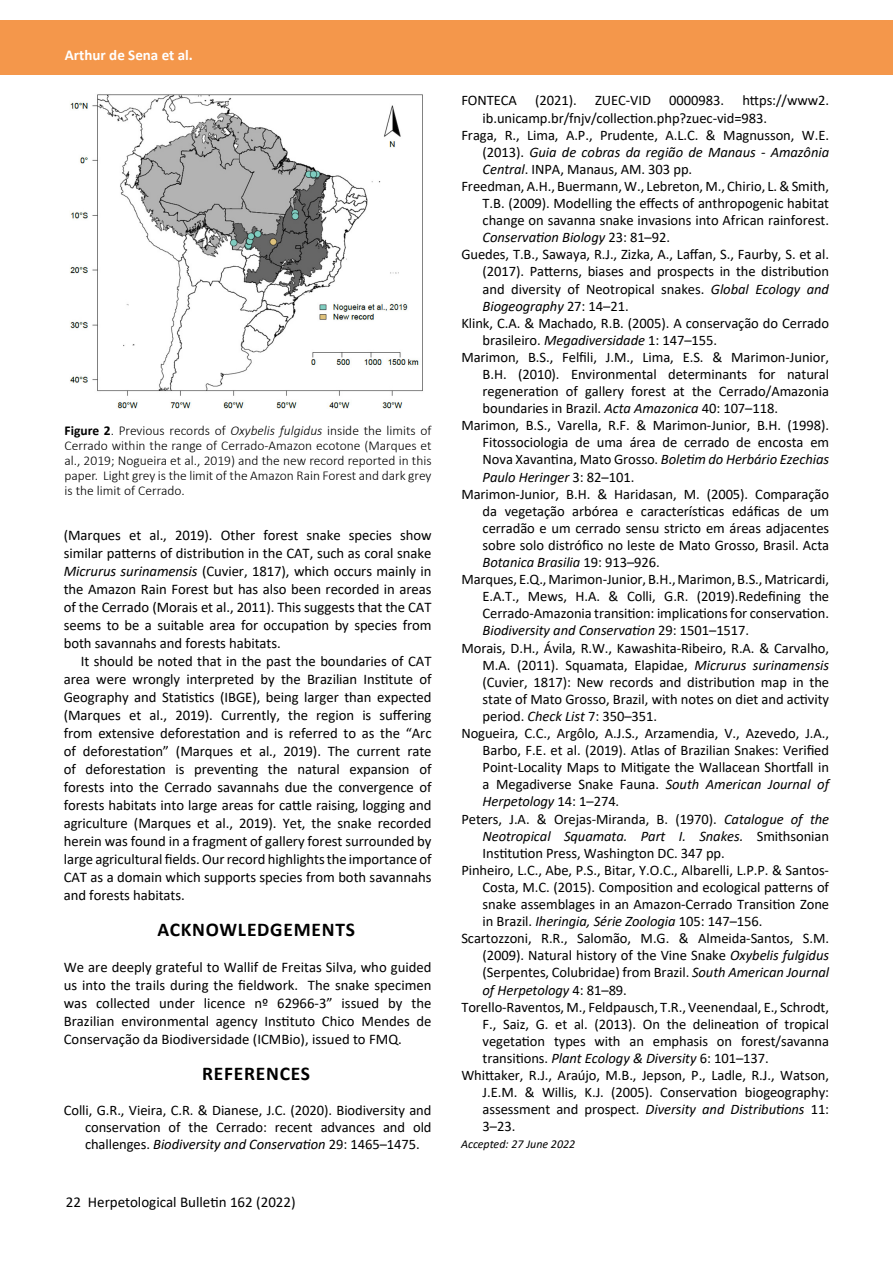
<style>
.page{position:relative;width:893px;height:1263px;background:#fff}
.page>*{position:absolute;margin:0;border:0;box-sizing:border-box;transform-origin:0 0}
.t1{font:700 19.5px "Calibri";letter-spacing:.04em;color:#000}
.t2{font:15px "Calibri";color:#000}
.t3{font:700 15px "Calibri";color:#fff}
.t4{font:14.7px/18px "Calibri";letter-spacing:-.005em;color:#000;text-align:justify}
.t5{font:14.55px/17.1px "Calibri";letter-spacing:-.005em;color:#000;text-align:justify}
.t6{font:italic 14.55px "Calibri";letter-spacing:-.005em;color:#000}
.t7{font:300 13.5px/15px "Calibri";color:#000;text-align:justify}
.t8{font:italic 12px "Calibri";color:#000}
.s1{font-weight:700}
.s2{font-style:italic}
.s3{font-style:normal}
</style>
<div class="page">
<div style="left:0;top:21px;width:893px;height:54px;background:#f4974b"></div>
<img style="left:70px;top:94px;width:353px;height:315px">
<p class="t3" style="left:65px;top:44px;width:130px">Arthur de Sena et al.</p>
<p class="t7" style="left:65px;top:423px;width:369px"><span class="s1">Figure 2</span>. Previous records of <span class="s2">Oxybelis fulgidus</span> inside the limits of Cerrado within the range of Cerrado-Amazon ecotone (Marques et al., 2019; Nogueira et al., 2019) and the new record reported in this paper. Light grey is the limit of the Amazon Rain Forest and dark grey is the limit of Cerrado.</p>
<p class="t4" style="left:64px;top:526px;width:369px">(Marques et al., 2019). Other forest snake species show similar patterns of distribution in the CAT, such as coral snake <span class="s2">Micrurus surinamensis</span> (Cuvier, 1817), which occurs mainly in the Amazon Rain Forest but has also been recorded in areas of the Cerrado (Morais et al., 2011). This suggests that the CAT seems to be a suitable area for occupation by species from both savannahs and forests habitats.</p>
<p class="t4" style="left:64px;top:652px;width:369px;text-indent:17px">It should be noted that in the past the boundaries of CAT area were wrongly interpreted by the Brazilian Institute of Geography and Statistics (IBGE), being larger than expected (Marques et al., 2019). Currently, the region is suffering from extensive deforestation and is referred to as the “Arc of deforestation” (Marques et al., 2019). The current rate of deforestation is preventing the natural expansion of forests into the Cerrado savannahs due the convergence of forests habitats into large areas for cattle raising, logging and agriculture (Marques et al., 2019). Yet, the snake recorded herein was found in a fragment of gallery forest surrounded by large agricultural fields. Our record highlights the importance of CAT as a domain which supports species from both savannahs and forests habitats.</p>
<h1 class="t1" style="left:157px;top:916px;width:199px">ACKNOWLEDGEMENTS</h1>
<p class="t4" style="left:64px;top:958px;width:369px">We are deeply grateful to Wallif de Freitas Silva, who guided us into the trails during the fieldwork. The snake specimen was collected under licence nº 62966-3” issued by the Brazilian environmental agency Instituto Chico Mendes de Conservação da Biodiversidade (ICMBio), issued to FMQ.</p>
<h1 class="t1" style="left:202px;top:1060px;width:110px">REFERENCES</h1>
<p class="t5" style="left:85px;top:1101px;width:348px;text-indent:-21px">Colli, G.R., Vieira, C.R. &amp; Dianese, J.C. (2020). Biodiversity and conservation of the Cerrado: recent advances and old challenges. <span class="s2">Biodiversity and Conservation</span> 29: 1465–1475.</p>
<p class="t2" style="left:66px;top:1191px;width:231px">22 Herpetological Bulletin 162 (2022)</p>
<p class="t5" style="left:461px;top:92px;width:57px">FONTECA</p>
<p class="t5" style="left:535px;top:92px;width:43px">(2021).</p>
<p class="t5" style="left:595px;top:92px;width:57px">ZUEC-VID</p>
<p class="t5" style="left:669px;top:92px;width:56px">0000983.</p>
<p class="t5" style="left:742px;top:92px;width:88px">https://www2.</p>
<p class="t5" style="left:483px;top:109px;width:286px">ib.unicamp.br/fnjv/collection.php?zuec-vid=983.</p>
<p class="t5" style="left:461px;top:126px;width:369px">Fraga, R., Lima, A.P., Prudente, A.L.C. &amp; Magnusson, W.E.</p>
<p class="t6" style="left:483px;top:142px;width:348px"><span class="s3">(2013).</span> Guia de cobras da região de Manaus - Amazônia</p>
<p class="t5" style="left:483px;top:160px;width:211px"><span class="s2">Central</span>. INPA, Manaus, AM. 303 pp.</p>
<p class="t5" style="left:461px;top:177px;width:369px">Freedman, A.H., Buermann, W., Lebreton, M., Chirio, L. &amp; Smith,</p>
<p class="t5" style="left:483px;top:194px;width:348px">T.B. (2009). Modelling the effects of anthropogenic habitat</p>
<p class="t5" style="left:483px;top:211px;width:348px">change on savanna snake invasions into African rainforest.</p>
<p class="t6" style="left:483px;top:227px;width:189px">Conservation Biology <span class="s3">23: 81–92.</span></p>
<p class="t5" style="left:461px;top:246px;width:369px">Guedes, T.B., Sawaya, R.J., Zizka, A., Laffan, S., Faurby, S. et al.</p>
<p class="t5" style="left:483px;top:263px;width:348px">(2017). Patterns, biases and prospects in the distribution</p>
<p class="t5" style="left:483px;top:280px;width:348px">and diversity of Neotropical snakes. <span class="s2">Global Ecology and</span></p>
<p class="t6" style="left:483px;top:296px;width:148px">Biogeography <span class="s3">27: 14–21.</span></p>
<p class="t5" style="left:461px;top:314px;width:369px">Klink, C.A. &amp; Machado, R.B. (2005). A conservação do Cerrado</p>
<p class="t5" style="left:483px;top:331px;width:236px">brasileiro. <span class="s2">Megadiversidade</span> 1: 147–155.</p>
<p class="t5" style="left:461px;top:348px;width:369px">Marimon, B.S., Felfili, J.M., Lima, E.S. &amp; Marimon-Junior,</p>
<p class="t5" style="left:483px;top:365px;width:348px">B.H. (2010). Environmental determinants for natural</p>
<p class="t5" style="left:483px;top:382px;width:348px">regeneration of gallery forest at the Cerrado/Amazonia</p>
<p class="t5" style="left:483px;top:399px;width:297px">boundaries in Brazil. <span class="s2">Acta Amazonica</span> 40: 107–118.</p>
<p class="t5" style="left:461px;top:416px;width:369px">Marimon, B.S., Varella, R.F. &amp; Marimon-Junior, B.H. (1998).</p>
<p class="t5" style="left:483px;top:434px;width:348px">Fitossociologia de uma área de cerrado de encosta em</p>
<p class="t5" style="left:483px;top:451px;width:348px">Nova Xavantina, Mato Grosso. <span class="s2">Boletim do Herbário Ezechias</span></p>
<p class="t6" style="left:483px;top:467px;width:153px">Paulo Heringer <span class="s3">3: 82–101.</span></p>
<p class="t5" style="left:461px;top:485px;width:369px">Marimon-Junior, B.H. &amp; Haridasan, M. (2005). Comparação</p>
<p class="t5" style="left:483px;top:502px;width:348px">da vegetação arbórea e características edáficas de um</p>
<p class="t5" style="left:483px;top:519px;width:348px">cerradão e um cerrado sensu stricto em á reas adjacentes</p>
<p class="t5" style="left:483px;top:536px;width:348px">sobre solo distrófico no leste de Mato Grosso, Brasil. Acta</p>
<p class="t6" style="left:483px;top:552px;width:179px">Botanica Brasilia <span class="s3">19: 913–926.</span></p>
<p class="t5" style="left:461px;top:570px;width:369px">Marques, E.Q., Marimon-Junior, B.H., Marimon, B.S., Matricardi,</p>
<p class="t5" style="left:483px;top:587px;width:348px">E.A.T., Mews, H.A. &amp; Colli, G.R. (2019).Redefining the</p>
<p class="t5" style="left:483px;top:605px;width:348px">Cerrado-Amazonia transition: implications for conservation.</p>
<p class="t6" style="left:483px;top:620px;width:268px">Biodiversity and Conservation <span class="s3">29: 1501–1517.</span></p>
<p class="t5" style="left:461px;top:639px;width:369px">Morais, D.H., Ávila, R.W., Kawashita-Ribeiro, R.A. &amp; Carvalho,</p>
<p class="t5" style="left:483px;top:656px;width:348px">M.A. (2011). Squamata, Elapidae, <span class="s2">Micrurus surinamensis</span></p>
<p class="t5" style="left:483px;top:673px;width:348px">(Cuvier, 1817): New records and distribution map in the</p>
<p class="t5" style="left:483px;top:690px;width:348px">state of Mato Grosso, Brazil, with notes on diet and activity</p>
<p class="t5" style="left:483px;top:707px;width:176px">period. <span class="s2">Check List</span> 7: 350–351.</p>
<p class="t5" style="left:461px;top:724px;width:369px">Nogueira, C.C., Argôlo, A.J.S., Arzamendia, V., Azevedo, J.A.,</p>
<p class="t5" style="left:483px;top:741px;width:348px">Barbo, F.E. et al. (2019). Atlas of Brazilian Snakes: Verified</p>
<p class="t5" style="left:483px;top:758px;width:348px">Point-Locality Maps to Mitigate the Wallacean Shortfall in</p>
<p class="t5" style="left:483px;top:776px;width:348px">a Megadiverse Snake Fauna. <span class="s2">South American Journal of</span></p>
<p class="t6" style="left:483px;top:791px;width:138px">Herpetology <span class="s3">14: 1–274.</span></p>
<p class="t5" style="left:461px;top:810px;width:369px">Peters, J.A. &amp; Orejas-Miranda, B. (1970). <span class="s2">Catalogue of the</span></p>
<p class="t6" style="left:483px;top:826px;width:348px">Neotropical Squamata. Part I. Snakes. <span class="s3">Smithsonian</span></p>
<p class="t5" style="left:483px;top:844px;width:244px">Institution Press, Washington DC. 347 pp.</p>
<p class="t5" style="left:461px;top:861px;width:369px">Pinheiro, L.C., Abe, P.S., Bitar, Y.O.C., Albarelli, L.P.P. &amp; Santos-</p>
<p class="t5" style="left:483px;top:878px;width:348px">Costa, M.C. (2015). Composition and ecological patterns of</p>
<p class="t5" style="left:483px;top:895px;width:348px">snake assemblages in an Amazon-Cerrado Transition Zone</p>
<p class="t6" style="left:483px;top:911px;width:281px"><span class="s3">in Brazil.</span> Iheringia, Série Zoologia <span class="s3">105: 147–156.</span></p>
<p class="t5" style="left:461px;top:929px;width:369px">Scartozzoni, R.R., Salomão, M.G. &amp; Almeida-Santos, S.M.</p>
<p class="t5" style="left:483px;top:946px;width:348px">(2009). Natural history of the Vine Snake <span class="s2">Oxybelis fulgidus</span></p>
<p class="t5" style="left:483px;top:964px;width:348px">(Serpentes, Colubridae) from Brazil. <span class="s2">South American Journal</span></p>
<p class="t6" style="left:483px;top:979px;width:146px">of Herpetology <span class="s3">4: 81–89.</span></p>
<p class="t5" style="left:461px;top:998px;width:369px">Torello-Raventos, M., Feldpausch, T.R., Veenendaal, E., Schrodt,</p>
<p class="t5" style="left:483px;top:1015px;width:348px">F., Saiz, G. et al. (2013). On the delineation of tropical</p>
<p class="t5" style="left:483px;top:1032px;width:348px">vegetation types with an emphasis on forest/savanna</p>
<p class="t5" style="left:483px;top:1049px;width:288px">transitions. <span class="s2">Plant Ecology &amp; Diversity</span> 6: 101–137.</p>
<p class="t5" style="left:461px;top:1066px;width:369px">Whittaker, R.J., Araújo, M.B., Jepson, P., Ladle, R.J., Watson,</p>
<p class="t5" style="left:483px;top:1083px;width:348px">J.E.M. &amp; Willis, K.J. (2005). Conservation biogeography:</p>
<p class="t5" style="left:483px;top:1100px;width:348px">assessment and prospect. <span class="s2">Diversity and Distributions</span> 11:</p>
<p class="t5" style="left:483px;top:1117px;width:34px">3–23.</p>
<p class="t8" style="left:461px;top:1136px;width:116px">Accepted: 27 June 2022</p>
</div>
